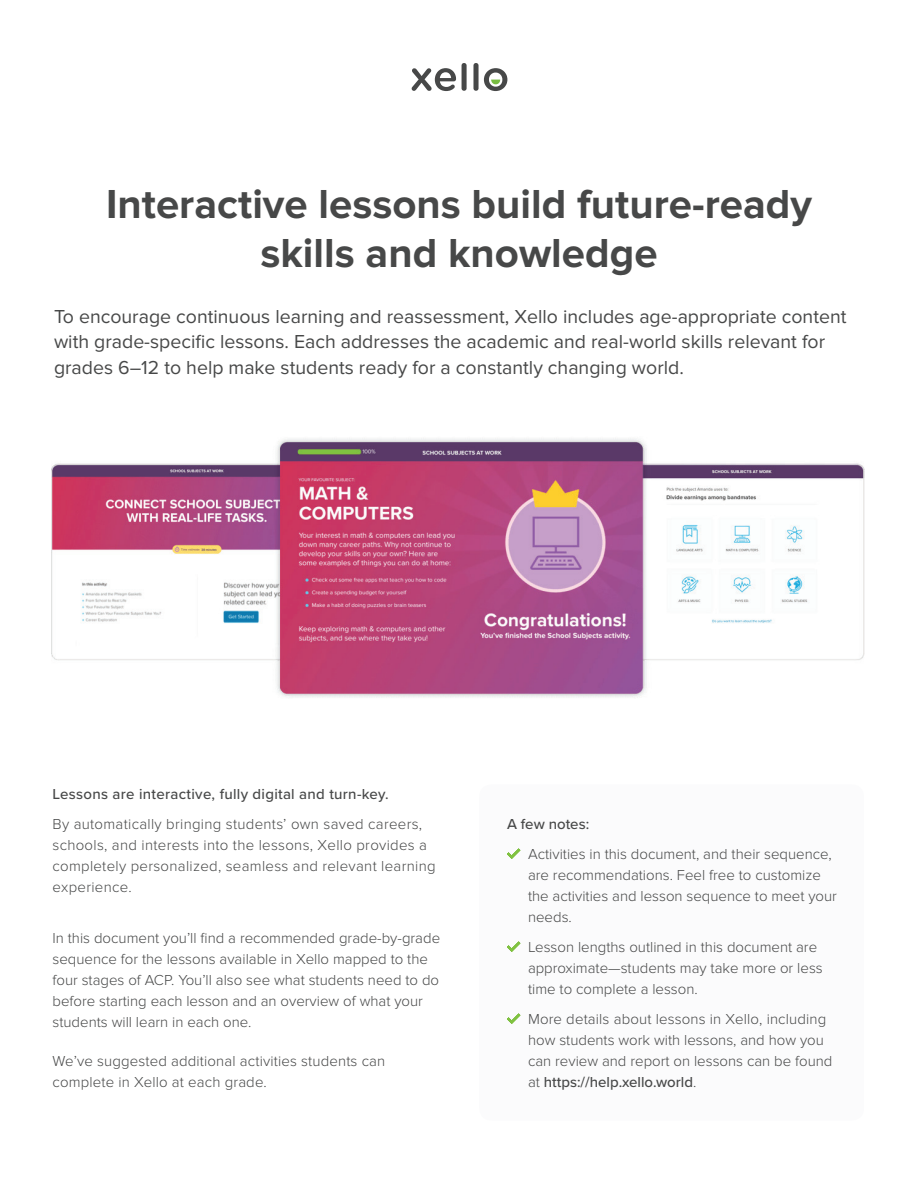
<style>
.page{position:relative;width:918px;height:1188px;background:#fff}
.page>*{position:absolute;margin:0;border:0;box-sizing:border-box;transform-origin:0 0}
.t1{font:700 42px/49.5px "Proxima Nova";color:#474848;text-align:center}
.t2{font:19.5px/25.5px "Proxima Nova";color:#474848}
.t3{font:300 15px/21px "Proxima Nova";color:#474848}
.t4{font:300 15px/21px "Proxima Nova";letter-spacing:.02em;color:#474848}
.t5{font:500 15px "Proxima Nova";letter-spacing:.02em;color:#474848}
.t6{font:500 15px "Proxima Nova";color:#474848}
.s1{font-weight:500}
</style>
<div class="page">
<svg style="left:462px;top:63px;width:5px;height:28px"></svg>
<svg style="left:412px;top:68px;width:44px;height:23px"></svg>
<svg style="left:473px;top:63px;width:34px;height:28px"></svg>
<div style="left:479px;top:784px;width:385px;height:336px;background:#fbfbfc;border-radius:12px"></div>
<svg style="left:507px;top:849px;width:13px;height:10px"></svg>
<svg style="left:507px;top:942px;width:13px;height:10px"></svg>
<svg style="left:507px;top:1014px;width:13px;height:10px"></svg>
<img style="left:52px;top:438px;width:813px;height:260px">
<h1 class="t1" style="left:106px;top:180px;width:707px">Interactive lessons build future-ready skills and knowledge</h1>
<p class="t2" style="left:54px;top:304px;width:794px">To encourage continuous learning and reassessment, Xello includes age-appropriate content with grade-specific lessons. Each addresses the academic and real-world skills relevant for grades 6–12 to help make students ready for a constantly changing world.</p>
<p class="t5" style="left:52px;top:782px;width:338px">Lessons are interactive, fully digital and turn-key.</p>
<p class="t4" style="left:52px;top:813px;width:385px">By automatically bringing students’ own saved careers, schools, and interests into the lessons, Xello provides a completely personalized, seamless and relevant learning experience.</p>
<p class="t3" style="left:52px;top:927px;width:389px">In this document you’ll find a recommended grade-by-grade sequence for the lessons available in Xello mapped to the four stages of ACP. You’ll also see what students need to do before starting each lesson and an overview of what your students will learn in each one.</p>
<p class="t3" style="left:52px;top:1050px;width:334px">We’ve suggested additional activities students can complete in Xello at each grade.</p>
<p class="t6" style="left:507px;top:812px;width:84px">A few notes:</p>
<p class="t3" style="left:528px;top:843px;width:310px">Activities in this document, and their sequence, are recommendations. Feel free to customize the activities and lesson sequence to meet your needs.</p>
<p class="t3" style="left:528px;top:936px;width:296px">Lesson lengths outlined in this document are approximate—students may take more or less time to complete a lesson.</p>
<p class="t3" style="left:528px;top:1008px;width:306px">More details about lessons in Xello, including how students work with lessons, and how you can review and report on lessons can be found at <span class="s1">https://help.xello.world</span>.</p>
</div>
